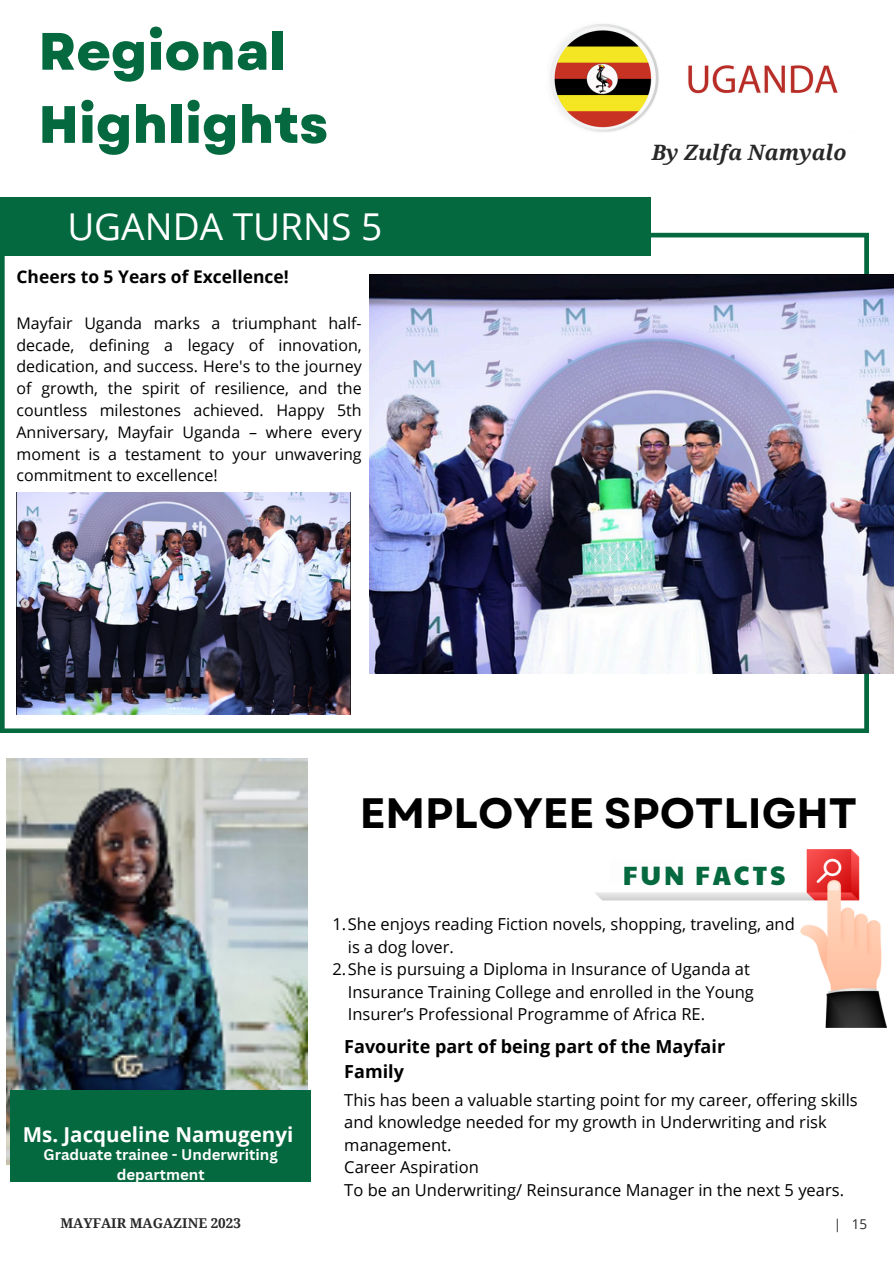
<style>
.page{position:relative;width:894px;height:1264px;background:#fff}
.page>*{position:absolute;margin:0;border:0;box-sizing:border-box;transform-origin:0 0}
.t1{font:800 52.5px/73.2px "Garet";color:#05693f}
.t2{font:700 42.45px "Garet";color:#000}
.t3{font:37.05px "Open Sans";color:#fff}
.t4{font:26.1px "Paytone One";letter-spacing:.11em;color:#05693f}
.t5{font:italic 700 21.15px "Droid Serif";color:#282828}
.t6{font:700 20.55px "Open Sans";color:#fff}
.t7{font:700 18px/24.8px "Open Sans";color:#000}
.t8{font:700 17.4px "Open Sans";color:#000}
.t9{font:16.5px/22.5px "Open Sans";color:#000}
.t10{font:15.9px/21.8px "Open Sans";color:#000;text-align:justify}
.t11{font:700 15px/20.2px "Canva Sans";color:#fff;text-align:center}
.t12{font:700 13.5px "Droid Serif";color:#282828}
.t13{font:13.5px "Open Sans";color:#282828}
</style>
<div class="page">
<img style="left:7px;top:758px;width:300px;height:406px">
<div style="left:11px;top:1090px;width:300px;height:91px;background:#05693f"></div>
<img style="left:550px;top:24px;width:288px;height:108px">
<img style="left:595px;top:849px;width:291px;height:178px">
<svg style="left:0;top:233px;width:868px;height:500px"></svg>
<div style="left:0;top:197px;width:650px;height:58px;background:#05693f"></div>
<img style="left:369px;top:275px;width:524px;height:398px">
<img style="left:17px;top:492px;width:334px;height:222px">
<p class="t1" style="left:38px;top:15px;width:291px">Regional<br>Highlights</p>
<p class="t3" style="left:67px;top:200px;width:316px">UGANDA TURNS 5</p>
<p class="t8" style="left:17px;top:264px;width:273px">Cheers to 5 Years of Excellence!</p>
<p class="t10" style="left:17px;top:312px;width:346px">Mayfair Uganda marks a triumphant half&shy;decade, defining a legacy of innovation, dedication, and success. Here's to the journey of growth, the spirit of resilience, and the countless milestones achieved. Happy 5th Anniversary, Mayfair Uganda – where every moment is a testament to your unwavering commitment to excellence!</p>
<p class="t5" style="left:651px;top:140px;width:196px">By Zulfa Namyalo</p>
<p class="t2" style="left:360px;top:783px;width:498px">EMPLOYEE SPOTLIGHT</p>
<h6 class="t4" style="left:622px;top:855px;width:164px">FUN FACTS</h6>
<p class="t9" style="left:348px;top:912px;width:448px;text-indent:-15px">1.She enjoys reading Fiction novels, shopping, traveling, and is a dog lover.</p>
<h2 class="t9" style="left:348px;top:957px;width:407px;text-indent:-15px">2.She is pursuing a Diploma in Insurance of Uganda at<br>Insurance Training College and enrolled in the Young<br>Insurer’s Professional Programme of Africa RE.</h2>
<p class="t6" style="left:23px;top:1120px;width:272px">Ms. Jacqueline Namugenyi</p>
<p class="t11" style="left:44px;top:1144px;width:236px">Graduate trainee - Underwriting department</p>
<h5 class="t7" style="left:344px;top:1033px;width:382px">Favourite part of being part of the Mayfair<br>Family</h5>
<p class="t9" style="left:344px;top:1088px;width:515px">This has been a valuable starting point for my career, offering skills and knowledge needed for my growth in Underwriting and risk management.</p>
<h4 class="t9" style="left:344px;top:1155px;width:136px">Career Aspiration</h4>
<p class="t9" style="left:344px;top:1178px;width:501px">To be an Underwriting/ Reinsurance Manager in the next 5 years.</p>
<p class="t12" style="left:60px;top:1215px;width:182px">MAYFAIR MAGAZINE 2023</p>
<p class="t13" style="left:833px;top:1214px;width:35px">| 15</p>
</div>
